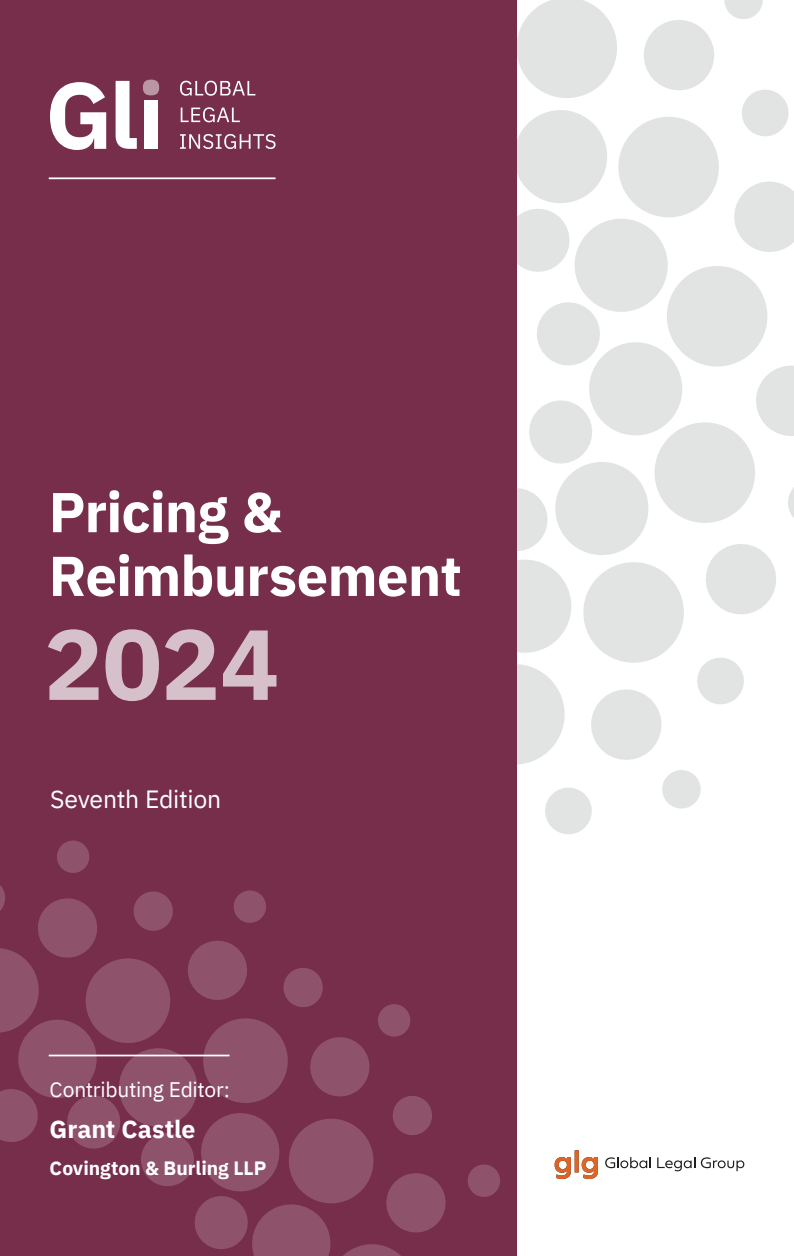
<style>
.page{position:relative;width:794px;height:1256px;background:#fff}
.page>*{position:absolute;margin:0;border:0;box-sizing:border-box;transform-origin:0 0}
.Main_Text{font:700 99.4px "IBM Plex Sans";color:#d6c0c9}
.Main_Text-2{font:700 56px/63.7px "IBM Plex Sans";letter-spacing:-.015em;color:#fff}
.Main_Text-3{font:24.85px "IBM Plex Sans";letter-spacing:-.015em;color:#fff}
.Main_Text-4{font:700 24.85px "IBM Plex Sans";letter-spacing:-.005em;color:#fff}
.Main_Text-5{font:21px "IBM Plex Sans";letter-spacing:-.015em;color:#fff}
.Main_Text-6{font:700 19.25px "IBM Plex Sans";color:#fff}
</style>
<div class="page">
<svg style="left:516px;top:0;width:278px;height:941px"></svg>
<div style="left:0;top:0;width:516px;height:1255px;background:#772e4b"></div>
<svg style="left:0;top:840px;width:500px;height:415px"></svg>
<svg style="left:50px;top:82px;width:56px;height:68px"></svg>
<svg style="left:116px;top:81px;width:21px;height:68px"></svg>
<svg style="left:143px;top:80px;width:16px;height:15px"></svg>
<div style="left:144px;top:101px;width:14px;height:48px;background:#fff"></div>
<svg style="left:180px;top:81px;width:75px;height:15px"></svg>
<svg style="left:181px;top:107px;width:59px;height:15px"></svg>
<svg style="left:180px;top:134px;width:95px;height:15px"></svg>
<svg style="left:554px;top:1150px;width:44px;height:28px"></svg>
<svg style="left:605px;top:1157px;width:46px;height:10px"></svg>
<svg style="left:657px;top:1157px;width:38px;height:13px"></svg>
<svg style="left:701px;top:1157px;width:43px;height:13px"></svg>
<hr style="left:49px;top:177px;width:226px;height:2px;background:#fff">
<hr style="left:49px;top:1054px;width:180px;height:2px;background:#fff">
<p class="Main_Text-2" style="left:49px;top:475px;width:414px">Pricing &amp;<br>Reimbursement</p>
<p class="Main_Text" style="left:44px;top:585px;width:237px">2024</p>
<p class="Main_Text-3" style="left:50px;top:780px;width:173px">Seventh Edition</p>
<p class="Main_Text-5" style="left:50px;top:1072px;width:182px">Contributing Editor:</p>
<p class="Main_Text-4" style="left:50px;top:1109px;width:147px">Grant Castle</p>
<p class="Main_Text-6" style="left:50px;top:1152px;width:218px">Covington &amp; Burling LLP</p>
</div>
